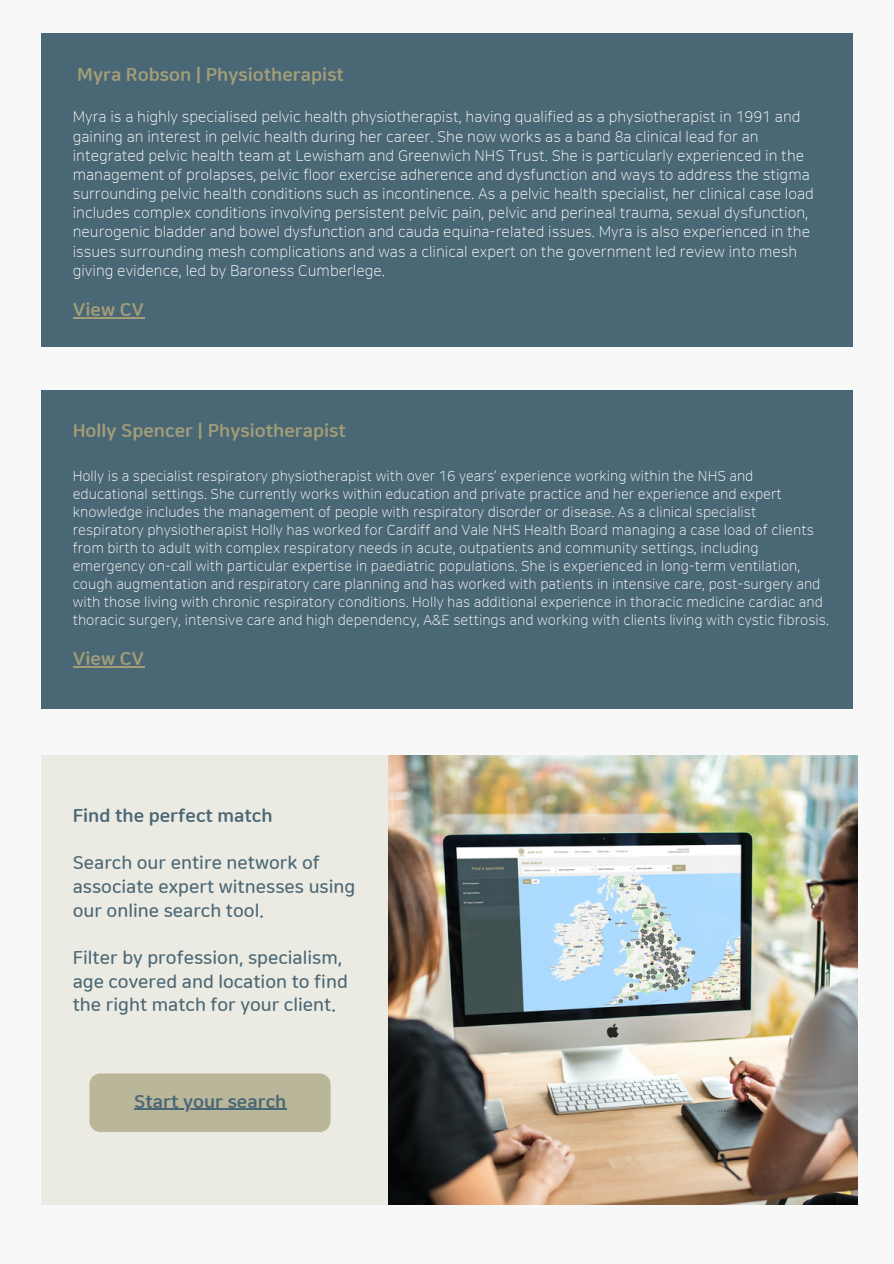
<style>
.page{position:relative;width:894px;height:1264px;background:#fff}
.page>*{position:absolute;margin:0;border:0;box-sizing:border-box;transform-origin:0 0}
.t1{font:18px/23.7px "Nanum Square Round B";color:#4a6775}
.t2{font:18px "Nanum Square Round EB";color:#a39e78}
.t3{font:18px "Nanum Square Round EB";color:#4a6775}
.t4{font:15px/19.2px "Nanum Square Round L";color:#fff}
.t5{font:14.1px/18px "Nanum Square Round L";color:#fff}
</style>
<div class="page">
<div style="left:0;top:0;width:893px;height:1263px;background:#f8f8f8"></div>
<div style="left:41px;top:34px;width:811px;height:313px;background:#4a6775"></div>
<div style="left:41px;top:390px;width:811px;height:319px;background:#4a6775"></div>
<div style="left:41px;top:755px;width:815px;height:449px;background:#ecebe3"></div>
<img style="left:388px;top:755px;width:468px;height:449px">
<div style="left:89px;top:1073px;width:241px;height:58px;background:#b9b69a;border-radius:11px"></div>
<hr style="left:73px;top:317px;width:71px;height:1px;background:#a39e78">
<hr style="left:73px;top:666px;width:71px;height:1px;background:#a39e78">
<hr style="left:134px;top:1108px;width:152px;height:1px;background:#4a6775">
<p class="t2" style="left:77px;top:65px;width:268px">Myra Robson | Physiotherapist</p>
<p class="t4" style="left:73px;top:108px;width:742px">Myra is a highly specialised pelvic health physiotherapist, having qualified as a physiotherapist in 1991 and gaining an interest in pelvic health during her career. She now works as a band 8a clinical lead for an integrated pelvic health team at Lewisham and Greenwich NHS Trust. She is particularly experienced in the management of prolapses, pelvic floor exercise adherence and dysfunction and ways to address the stigma surrounding pelvic health conditions such as incontinence. As a pelvic health specialist, her clinical case load includes complex conditions involving persistent pelvic pain, pelvic and perineal trauma, sexual dysfunction, neurogenic bladder and bowel dysfunction and cauda equina-related issues. Myra is also experienced in the issues surrounding mesh complications and was a clinical expert on the government led review into mesh giving evidence, led by Baroness Cumberlege.</p>
<p class="t2" style="left:73px;top:301px;width:73px">View CV</p>
<p class="t2" style="left:73px;top:422px;width:275px">Holly Spencer | Physiotherapist</p>
<p class="t5" style="left:73px;top:468px;width:757px">Holly is a specialist respiratory physiotherapist with over 16 years’ experience working within the NHS and educational settings. She currently works within education and private practice and her experience and expert knowledge includes the management of people with respiratory disorder or disease. As a clinical specialist respiratory physiotherapist Holly has worked for Cardiff and Vale NHS Health Board managing a case load of clients from birth to adult with complex respiratory needs in acute, outpatients and community settings, including emergency on-call with particular expertise in paediatric populations. She is experienced in long-term ventilation, cough augmentation and respiratory care planning and has worked with patients in intensive care, post-surgery and with those living with chronic respiratory conditions. Holly has additional experience in thoracic medicine cardiac and thoracic surgery, intensive care and high dependency, A&amp;E settings and working with clients living with cystic fibrosis.</p>
<p class="t2" style="left:73px;top:649px;width:73px">View CV</p>
<p class="t3" style="left:73px;top:806px;width:201px">Find the perfect match</p>
<p class="t1" style="left:73px;top:852px;width:284px">Search our entire network of associate expert witnesses using our online search tool.</p>
<p class="t1" style="left:73px;top:946px;width:276px">Filter by profession, specialism, age covered and location to find the right match for your client.</p>
<p class="t3" style="left:134px;top:1092px;width:154px">Start your search</p>
</div>
